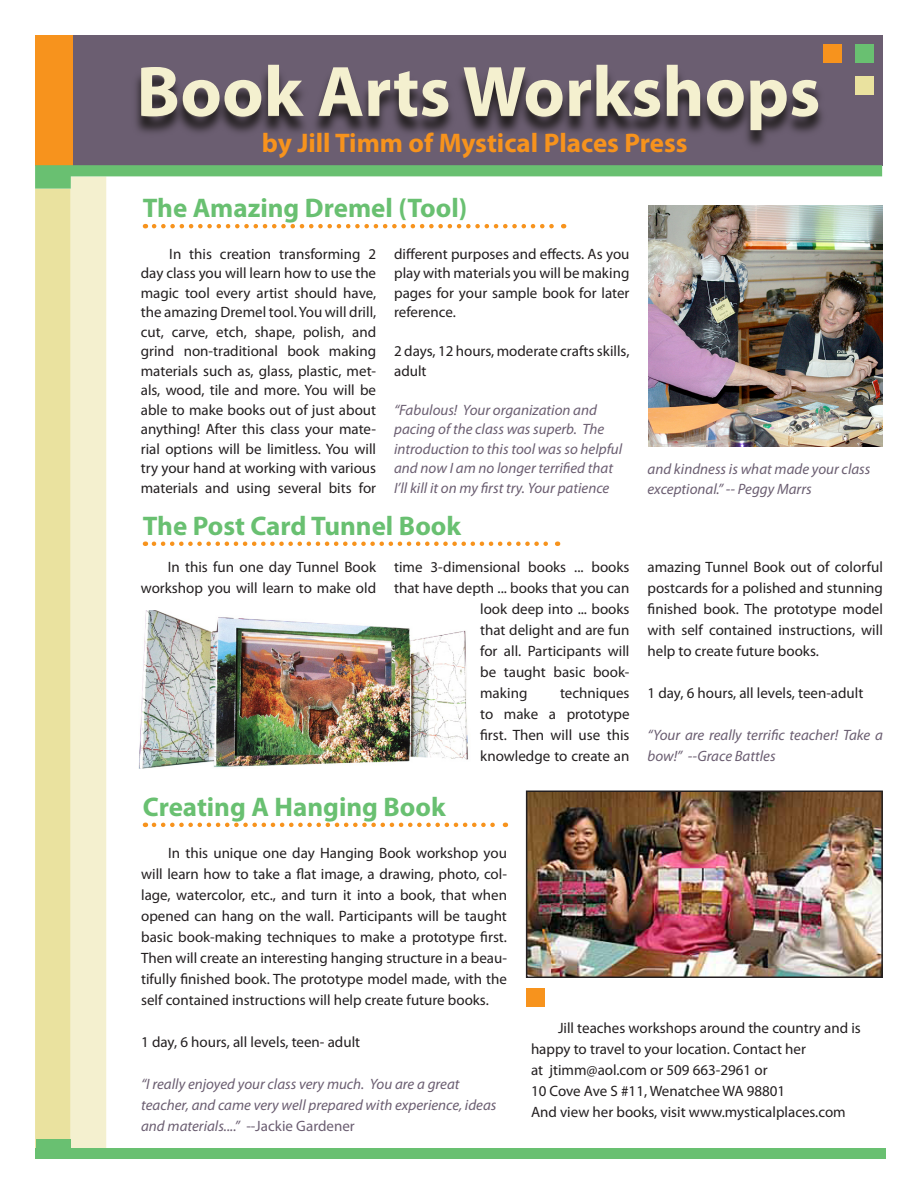
<style>
.page{position:relative;width:918px;height:1188px;background:#fff}
.page>*{position:absolute;margin:0;border:0;box-sizing:border-box;transform-origin:0 0}
.t1{font:700 72px "Myriad Pro";color:#f4f0cf}
.Headline{font:700 27px "Myriad Pro";color:#69c071}
.t2{font:700 27px "Myriad Pro";color:#f7931d}
.Body{font:15px/19.5px "Myriad Pro";color:#231f20;text-align:justify}
.Body-2{font:italic 15px/19.5px "Myriad Pro";color:#6b5e71}
.s1{font-style:normal}
</style>
<div class="page">
<div style="left:35px;top:35px;width:74px;height:130px;background:#f7931d"></div>
<div style="left:74px;top:35px;width:809px;height:130px;background:#6b5e71"></div>
<div style="left:35px;top:189px;width:36px;height:964px;background:#eae29f"></div>
<div style="left:71px;top:177px;width:35px;height:976px;background:#f4f0cf"></div>
<div style="left:526px;top:988px;width:19px;height:19px;background:#f7931d"></div>
<svg style="left:35px;top:165px;width:847px;height:24px"></svg>
<div style="left:855px;top:44px;width:19px;height:19px;background:#69c071"></div>
<div style="left:855px;top:76px;width:19px;height:19px;background:#eae29f"></div>
<div style="left:824px;top:44px;width:18px;height:19px;background:#f7931d"></div>
<img style="left:648px;top:206px;width:235px;height:241px">
<img style="left:138px;top:610px;width:330px;height:159px">
<div style="left:36px;top:1139px;width:35px;height:18px;background:#69c071"></div>
<div style="left:35px;top:1148px;width:850px;height:11px;background:#69c071"></div>
<svg style="left:154px;top:224px;width:410px;height:4px"></svg>
<svg style="left:154px;top:542px;width:404px;height:4px"></svg>
<svg style="left:154px;top:823px;width:352px;height:4px"></svg>
<svg style="left:136px;top:72px;width:686px;height:74px"></svg>
<img style="left:529px;top:793px;width:351px;height:182px">
<div style="left:526px;top:790px;width:357px;height:188px;border:2px solid #231f20"></div>
<p class="t1" style="left:136px;top:45px;width:685px">Book Arts Workshops</p>
<p class="t2" style="left:262px;top:126px;width:427px">by Jill Timm of Mystical Places Press</p>
<p class="Headline" style="left:143px;top:190px;width:326px">The Amazing Dremel (Tool)</p>
<p class="Body" style="left:141px;top:244px;width:237px;text-indent:28px">In this creation transforming 2 day class you will learn how to use the magic tool every artist should have, the amazing Dremel tool.You will drill, cut, carve, etch, shape, polish, and grind non-traditional book making materials such as, glass, plastic, met&shy;als, wood, tile and more. You will be able to make books out of just about anything! After this class your mate&shy;rial options will be limitless. You will try your hand at working with various materials and using several bits for</p>
<p class="Body" style="left:394px;top:244px;width:237px">different purposes and effects. As you play with materials you will be making pages for your sample book for later reference.</p>
<p class="Body" style="left:394px;top:341px;width:237px">2 days, 12 hours, moderate crafts skills, adult</p>
<p class="Body-2" style="left:394px;top:400px;width:230px">“Fabulous! Your organization and pacing of the class was superb. The introduction to this tool was so helpful and now I am no longer terrified that I’ll kill it on my first try. Your patience</p>
<p class="Headline" style="left:143px;top:508px;width:320px">The Post Card Tunnel Book</p>
<p class="Body" style="left:141px;top:556px;width:237px;line-height:21px;text-align:right">In this fun one day Tunnel Book workshop you will learn to make old</p>
<p class="Body" style="left:394px;top:557px;width:237px">time 3-dimensional books ... books</p>
<p class="Body" style="left:394px;top:578px;width:237px">that have depth ... books that you can</p>
<p class="Body" style="left:480px;top:599px;width:151px">look deep into ... books</p>
<p class="Body" style="left:480px;top:620px;width:151px">that delight and are fun</p>
<p class="Body" style="left:480px;top:641px;width:151px">for all. Participants will</p>
<p class="Body" style="left:480px;top:662px;width:151px">be taught basic book-</p>
<p class="Body" style="left:480px;top:683px;width:49px">making</p>
<p class="Body" style="left:480px;top:682px;width:151px;line-height:21px;text-indent:80px">techniques to make a prototype first. Then will use this knowledge to create an</p>
<p class="Body-2" style="left:648px;top:459px;width:224px">and kindness is what made your class exceptional.” -- Peggy Marrs</p>
<p class="Body" style="left:648px;top:556px;width:237px;line-height:21px">amazing Tunnel Book out of colorful postcards for a polished and stunning finished book. The prototype model with self contained instructions, will help to create future books.</p>
<p class="Body" style="left:648px;top:683px;width:217px">1 day, 6 hours, all levels, teen-adult</p>
<p class="Body-2" style="left:648px;top:724px;width:237px;line-height:21px">“Your are really terrific teacher! Take a bow!” --Grace Battles</p>
<p class="Headline" style="left:143px;top:789px;width:305px">Creating A Hanging Book</p>
<p class="Body" style="left:141px;top:843px;width:367px;line-height:21px;text-indent:27px">In this unique one day Hanging Book workshop you will learn how to take a flat image, a drawing, photo, col&shy;lage, watercolor, etc., and turn it into a book, that when opened can hang on the wall. Participants will be taught basic book-making techniques to make a prototype first.<br>Then will create an interesting hanging structure in a beau&shy;tifully finished book. The prototype model made, with the self contained instructions will help create future books.</p>
<p class="Body" style="left:141px;top:1032px;width:221px">1 day, 6 hours, all levels, teen- adult</p>
<p class="Body-2" style="left:141px;top:1074px;width:357px;line-height:21px">“I really enjoyed your class very much. You are a great teacher, and came very well prepared with experience, ideas and materials....” <span class="s1">--Jackie Gardener</span></p>
<p class="Body" style="left:531px;top:1017px;width:331px;line-height:21px;text-indent:27px">Jill teaches workshops around the country and is happy to travel to your location. Contact her</p>
<p class="Body" style="left:531px;top:1060px;width:238px">at jtimm@aol.com or 509 663-2961 or</p>
<p class="Body" style="left:531px;top:1081px;width:256px">10 Cove Ave S #11, Wenatchee WA 98801</p>
<p class="Body" style="left:531px;top:1102px;width:316px">And view her books, visit www.mysticalplaces.com</p>
</div>
